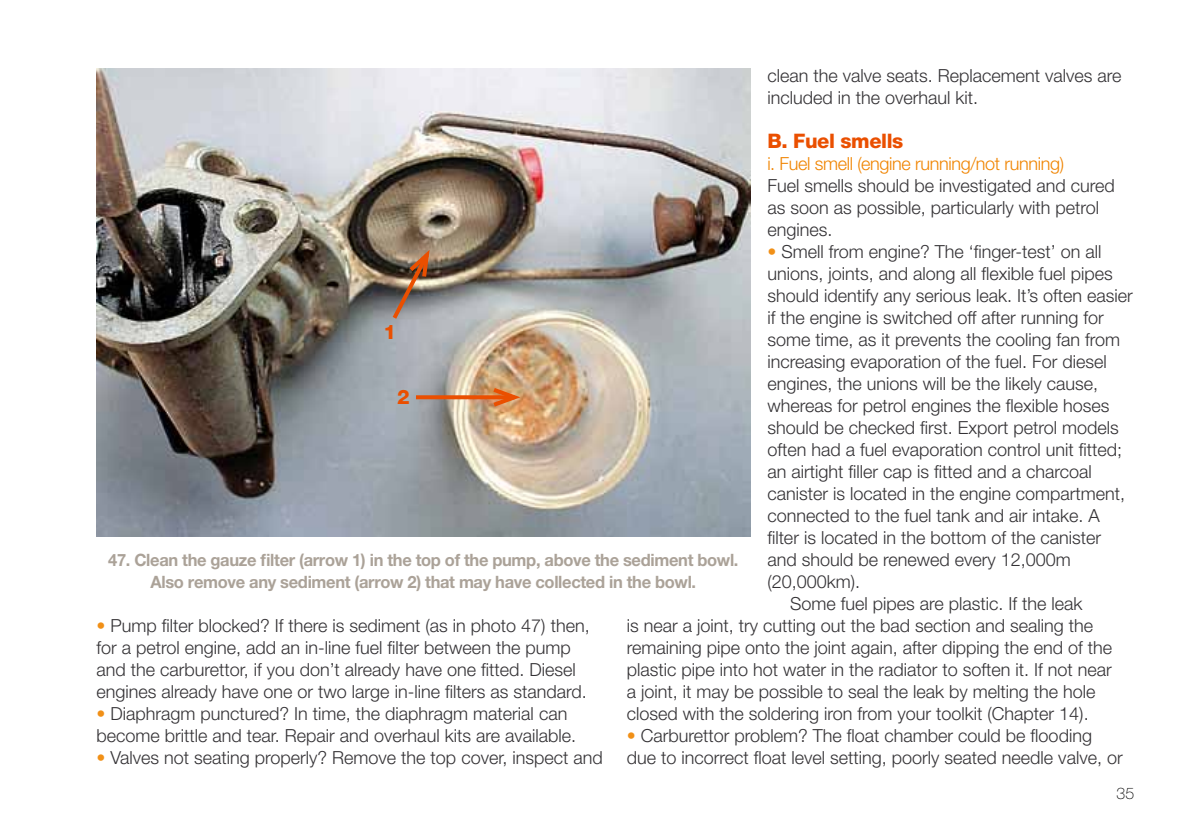
<style>
.page{position:relative;width:1191px;height:840px;background:#fff}
.page>*{position:absolute;margin:0;border:0;box-sizing:border-box;transform-origin:0 0}
.t1{font:800 20px "Helvetica Neue";letter-spacing:-.02em;color:#ea4f00}
.t2{font:300 18px/22px "Helvetica Neue";color:#343235}
.t3{font:300 18px "Helvetica Neue";letter-spacing:-.02em;color:#f08400}
.t4{font:700 17px/22px "Helvetica Neue";letter-spacing:-.02em;color:#aba298;text-align:center}
.t5{font:100 16px "Helvetica Neue";color:#000}
.s1{color:#f19017}
</style>
<div class="page">
<img style="left:96px;top:68px;width:654px;height:468px">
<svg style="left:389px;top:244px;width:43px;height:79px;background:#917866"></svg>
<svg style="left:416px;top:395px;width:73px;height:4px"></svg>
<svg style="left:489px;top:384px;width:37px;height:25px"></svg>
<p class="t2" style="left:767px;top:64px;width:356px">clean the valve seats. Replacement valves are included in the overhaul kit.</p>
<p class="t1" style="left:767px;top:129px;width:137px">B. Fuel smells</p>
<p class="t3" style="left:767px;top:152px;width:298px">i. Fuel smell (engine running/not running)</p>
<p class="t2" style="left:767px;top:174px;width:349px">Fuel smells should be investigated and cured as soon as possible, particularly with petrol engines.</p>
<p class="t2" style="left:767px;top:240px;width:336px"><span class="s1">•</span> Smell from engine? The ‘finger-test’ on all</p>
<p class="t2" style="left:767px;top:262px;width:347px">unions, joints, and along all flexible fuel pipes</p>
<p class="t2" style="left:767px;top:284px;width:367px">should identify any serious leak. It’s often easier</p>
<p class="t2" style="left:767px;top:306px;width:338px">if the engine is switched off after running for</p>
<p class="t2" style="left:767px;top:328px;width:354px">some time, as it prevents the cooling fan from</p>
<p class="t2" style="left:767px;top:350px;width:341px">increasing evaporation of the fuel. For diesel</p>
<p class="t2" style="left:767px;top:372px;width:332px">engines, the unions will be the likely cause,</p>
<p class="t2" style="left:767px;top:394px;width:344px">whereas for petrol engines the flexible hoses</p>
<p class="t2" style="left:767px;top:416px;width:353px">should be checked first. Export petrol models</p>
<p class="t2" style="left:767px;top:438px;width:356px">often had a fuel evaporation control unit fitted;</p>
<p class="t2" style="left:767px;top:460px;width:326px">an airtight filler cap is fitted and a charcoal</p>
<p class="t2" style="left:767px;top:482px;width:359px">canister is located in the engine compartment,</p>
<p class="t2" style="left:767px;top:504px;width:334px">connected to the fuel tank and air intake. A</p>
<p class="t2" style="left:767px;top:526px;width:335px">filter is located in the bottom of the canister</p>
<p class="t2" style="left:767px;top:548px;width:305px">and should be renewed every 12,000m</p>
<p class="t2" style="left:767px;top:570px;width:94px">(20,000km).</p>
<p class="t2" style="left:790px;top:592px;width:294px">Some fuel pipes are plastic. If the leak</p>
<p class="t2" style="left:626px;top:614px;width:468px">is near a joint, try cutting out the bad section and sealing the</p>
<p class="t2" style="left:626px;top:636px;width:487px">remaining pipe onto the joint again, after dipping the end of the</p>
<p class="t2" style="left:626px;top:658px;width:487px">plastic pipe into hot water in the radiator to soften it. If not near</p>
<p class="t2" style="left:626px;top:680px;width:470px">a joint, it may be possible to seal the leak by melting the hole</p>
<p class="t2" style="left:626px;top:702px;width:463px">closed with the soldering iron from your toolkit (Chapter 14).</p>
<p class="t2" style="left:626px;top:724px;width:497px"><span class="s1">•</span> Carburettor problem? The float chamber could be flooding due to incorrect float level setting, poorly seated needle valve, or</p>
<p class="t1" style="left:383px;top:320px;width:14px">1</p>
<p class="t1" style="left:397px;top:385px;width:14px">2</p>
<p class="t4" style="left:108px;top:548px;width:632px">47. Clean the gauze filter (arrow 1) in the top of the pump, above the sediment bowl.<br>Also remove any sediment (arrow 2) that may have collected in the bowl.</p>
<p class="t2" style="left:96px;top:614px;width:495px"><span class="s1">•</span> Pump filter blocked? If there is sediment (as in photo 47) then, for a petrol engine, add an in-line fuel filter between the pump and the carburettor, if you don’t already have one fitted. Diesel engines already have one or two large in-line filters as standard.</p>
<p class="t2" style="left:96px;top:702px;width:481px"><span class="s1">•</span> Diaphragm punctured? In time, the diaphragm material can become brittle and tear. Repair and overhaul kits are available.</p>
<p class="t2" style="left:96px;top:746px;width:508px"><span class="s1">•</span> Valves not seating properly? Remove the top cover, inspect and</p>
<p class="t5" style="left:1116px;top:784px;width:19px">35</p>
</div>
